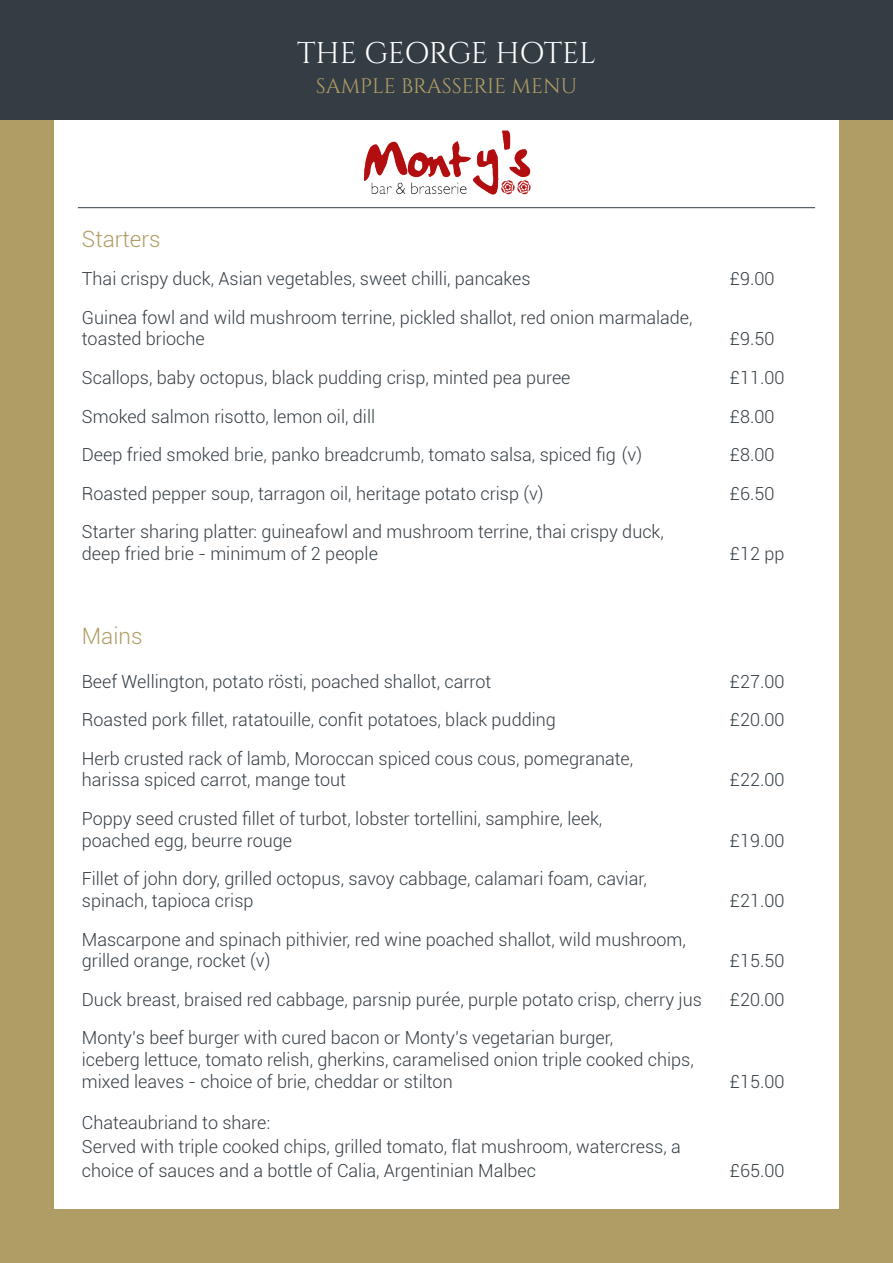
<style>
.page{position:relative;width:893px;height:1263px;background:#b09d66}
.page>*{position:absolute;margin:0;border:0;box-sizing:border-box;transform-origin:0 0}
.t1{font:29.85px "Cinzel";letter-spacing:-.02em;color:#fff}
.t2{font:300 22.5px "Roboto";color:#b09d66}
.t3{font:21px "Cinzel";color:#b09d66}
.t4{font:300 18px/21.6px "Roboto";color:#343d44}
</style>
<div class="page">
<div style="left:54px;top:54px;width:785px;height:1155px;background:#fff"></div>
<img style="left:364px;top:130px;width:167px;height:65px">
<div style="left:0;top:0;width:893px;height:120px;background:#343d44"></div>
<hr style="left:78px;top:207px;width:737px;height:1px;background:#343d44">
<h1 class="t1" style="left:297px;top:35px;width:300px">THE GEORGE HOTEL</h1>
<p class="t3" style="left:316px;top:74px;width:263px">SAMPLE BRASSERIE MENU</p>
<p class="t2" style="left:82px;top:223px;width:80px">Starters</p>
<p class="t4" style="left:82px;top:267px;width:450px">Thai crispy duck, Asian vegetables, sweet chilli, pancakes</p>
<p class="t4" style="left:730px;top:267px;width:46px">£9.00</p>
<p class="t4" style="left:82px;top:306px;width:612px">Guinea fowl and wild mushroom terrine, pickled shallot, red onion marmalade, toasted brioche</p>
<p class="t4" style="left:730px;top:328px;width:46px">£9.50</p>
<p class="t4" style="left:82px;top:366px;width:490px">Scallops, baby octopus, black pudding crisp, minted pea puree</p>
<p class="t4" style="left:730px;top:366px;width:56px">£11.00</p>
<p class="t4" style="left:82px;top:405px;width:295px">Smoked salmon risotto, lemon oil, dill</p>
<p class="t4" style="left:730px;top:405px;width:46px">£8.00</p>
<p class="t4" style="left:82px;top:443px;width:562px">Deep fried smoked brie, panko breadcrumb, tomato salsa, spiced fig (v)</p>
<p class="t4" style="left:730px;top:443px;width:46px">£8.00</p>
<p class="t4" style="left:82px;top:482px;width:463px">Roasted pepper soup, tarragon oil, heritage potato crisp (v)</p>
<p class="t4" style="left:730px;top:482px;width:46px">£6.50</p>
<p class="t4" style="left:82px;top:521px;width:584px">Starter sharing platter: guineafowl and mushroom terrine, thai crispy duck, deep fried brie - minimum of 2 people</p>
<p class="t4" style="left:730px;top:542px;width:56px">£12 pp</p>
<p class="t2" style="left:82px;top:621px;width:62px">Mains</p>
<p class="t4" style="left:82px;top:670px;width:411px">Beef Wellington, potato rösti, poached shallot, carrot</p>
<p class="t4" style="left:730px;top:670px;width:56px">£27.00</p>
<p class="t4" style="left:82px;top:708px;width:475px">Roasted pork fillet, ratatouille, confit potatoes, black pudding</p>
<p class="t4" style="left:730px;top:708px;width:56px">£20.00</p>
<p class="t4" style="left:82px;top:747px;width:553px">Herb crusted rack of lamb, Moroccan spiced cous cous, pomegranate, harissa spiced carrot, mange tout</p>
<p class="t4" style="left:730px;top:769px;width:56px">£22.00</p>
<p class="t4" style="left:82px;top:807px;width:522px">Poppy seed crusted fillet of turbot, lobster tortellini, samphire, leek, poached egg, beurre rouge</p>
<p class="t4" style="left:82px;top:867px;width:567px">Fillet of john dory, grilled octopus, savoy cabbage, calamari foam, caviar, spinach, tapioca crisp</p>
<p class="t4" style="left:82px;top:928px;width:606px">Mascarpone and spinach pithivier, red wine poached shallot, wild mushroom, grilled orange, rocket (v)</p>
<p class="t4" style="left:730px;top:829px;width:56px">£19.00</p>
<p class="t4" style="left:730px;top:889px;width:56px">£21.00</p>
<p class="t4" style="left:730px;top:949px;width:56px">£15.50</p>
<p class="t4" style="left:82px;top:988px;width:622px">Duck breast, braised red cabbage, parsnip purée, purple potato crisp, cherry jus</p>
<p class="t4" style="left:730px;top:988px;width:56px">£20.00</p>
<p class="t4" style="left:82px;top:1026px;width:613px">Monty’s beef burger with cured bacon or Monty’s vegetarian burger,<br>iceberg lettuce, tomato relish, gherkins, caramelised onion triple cooked chips, mixed leaves - choice of brie, cheddar or stilton</p>
<p class="t4" style="left:730px;top:1070px;width:56px">£15.00</p>
<p class="t4" style="left:82px;top:1109px;width:600px;line-height:24px">Chateaubriand to share:<br>Served with triple cooked chips, grilled tomato, flat mushroom, watercress, a choice of sauces and a bottle of Calia, Argentinian Malbec</p>
<p class="t4" style="left:730px;top:1159px;width:56px">£65.00</p>
</div>
